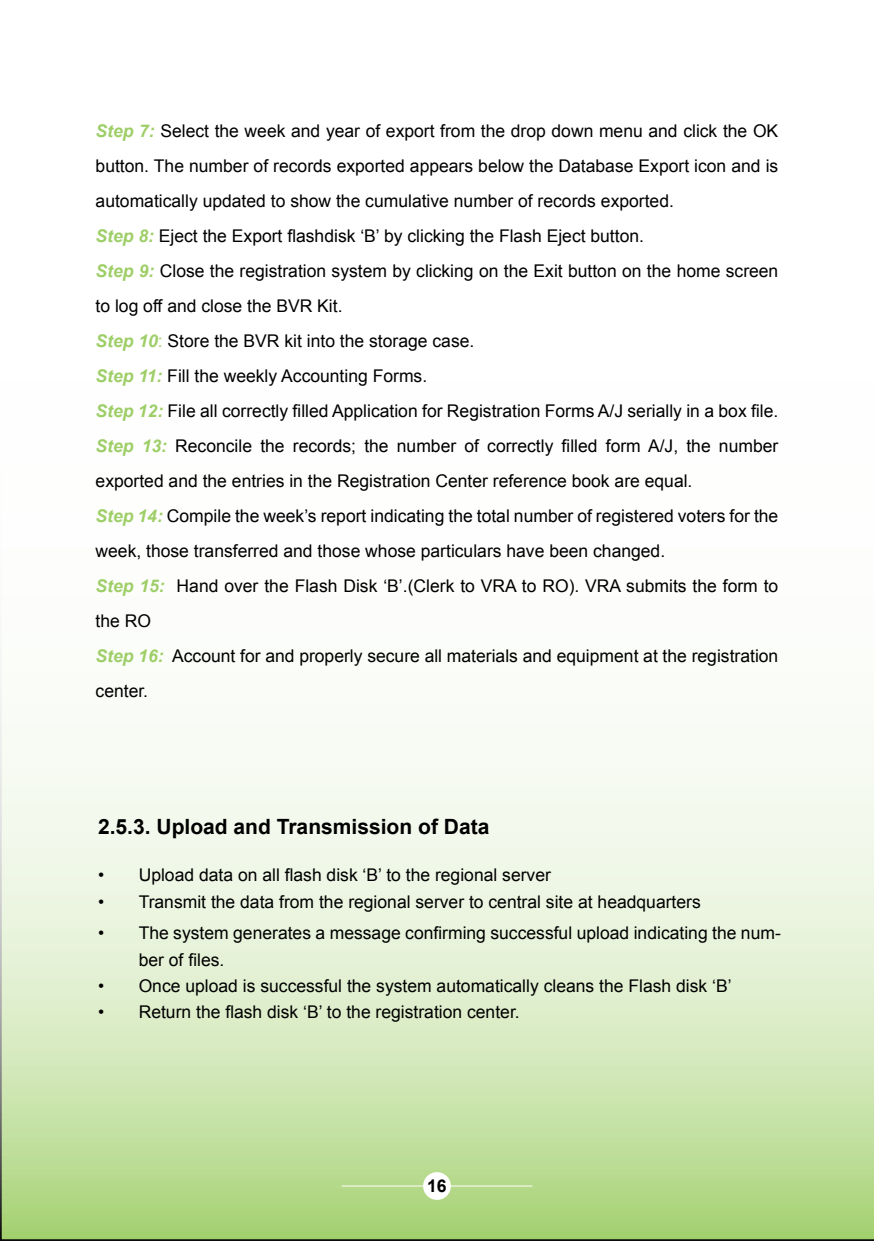
<style>
.page{position:relative;width:874px;height:1241px;background:#fff}
.page>*{position:absolute;margin:0;border:0;box-sizing:border-box;transform-origin:0 0}
.t1{font:700 21px "Arial";color:#000}
.t2{font:17.5px/35px "Arial";color:#000}
.t3{font:700 17.5px "Arial";color:#000}
.s1{font-weight:700;font-style:italic;color:#9ece67}
.s2{color:#9ece67}
</style>
<div class="page">
<svg style="left:0;top:672px;width:873px;height:568px"></svg>
<div style="left:423px;top:1171px;width:27px;height:28px;background:#fff;border-radius:50%"></div>
<hr style="left:341px;top:1185px;width:82px;height:1px;background:#fff">
<hr style="left:450px;top:1185px;width:82px;height:1px;background:#fff">
<p class="t2" style="left:95px;top:113px;width:684px"><span class="s1">Step 7:</span> Select the week and year of export from the drop down menu and click the OK button. The number of records exported appears below the Database Export icon and is automatically updated to show the cumulative number of records exported.<br><span class="s1">Step 8:</span> Eject the Export flashdisk ‘B’ by clicking the Flash Eject button.<br><span class="s1">Step 9:</span> Close the registration system by clicking on the Exit button on the home screen to log off and close the BVR Kit.<br><span class="s1">Step 10</span><span class="s2">:</span> Store the BVR kit into the storage case.<br><span class="s1">Step 11:</span> Fill the weekly Accounting Forms.<br><span class="s1">Step 12:</span> File all correctly filled Application for Registration Forms A/J serially in a box file.<br><span class="s1">Step 13:</span> Reconcile the records; the number of correctly filled form A/J, the number exported and the entries in the Registration Center reference book are equal.<br><span class="s1">Step 14:</span> Compile the week’s report indicating the total number of registered voters for the week, those transferred and those whose particulars have been changed.<br><span class="s1">Step 15:</span> Hand over the Flash Disk ‘B’.(Clerk to VRA to RO). VRA submits the form to the RO<br><span class="s1">Step 16:</span> Account for and properly secure all materials and equipment at the registration center.</p>
<p class="t1" style="left:98px;top:812px;width:392px">2.5.3. Upload and Transmission of Data</p>
<p class="t2" style="left:98px;top:857px;width:454px">• Upload data on all flash disk ‘B’ to the regional server</p>
<p class="t2" style="left:98px;top:883px;width:604px">• Transmit the data from the regional server to central site at headquarters</p>
<p class="t2" style="left:139px;top:919px;width:643px;line-height:26.2px;text-indent:-41px">• The system generates a message confirming successful upload indicating the num&shy;ber of files.</p>
<p class="t2" style="left:98px;top:967px;width:634px">• Once upload is successful the system automatically cleans the Flash disk ‘B’</p>
<p class="t2" style="left:98px;top:994px;width:423px">• Return the flash disk ‘B’ to the registration center.</p>
<p class="t3" style="left:427px;top:1173px;width:21px">16</p>
</div>
